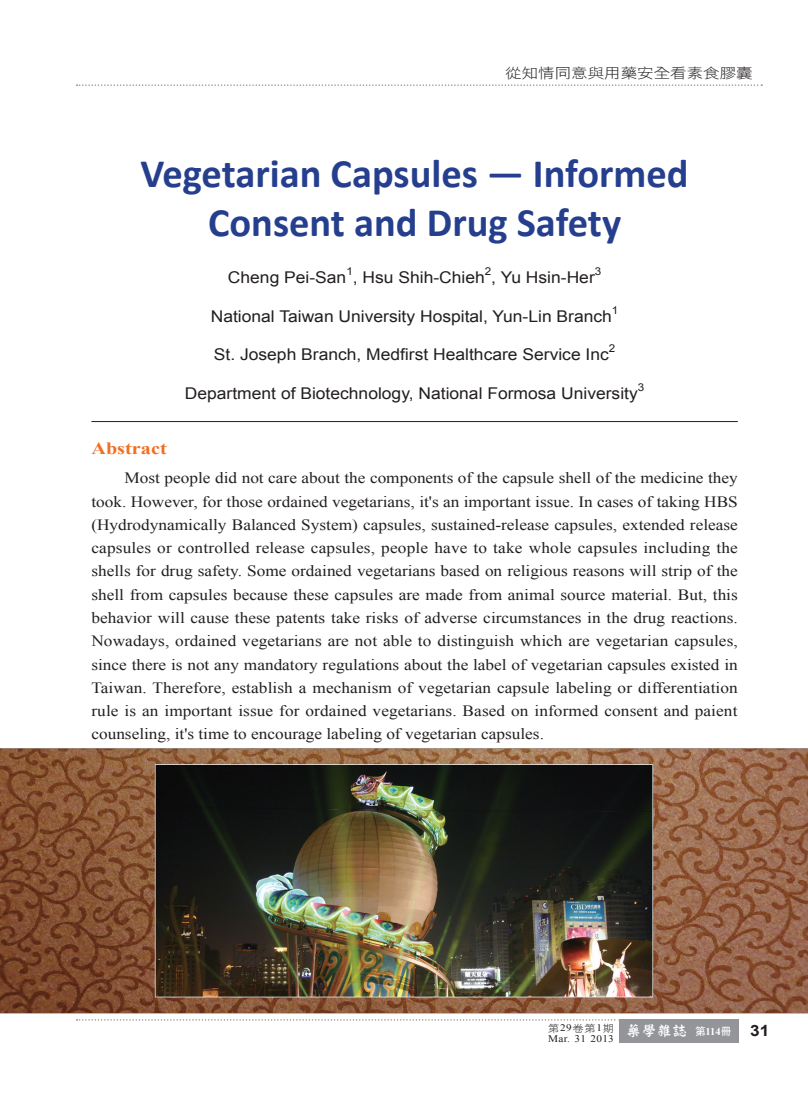
<style>
.page{position:relative;width:808px;height:1106px;background:#fff}
.page>*{position:absolute;margin:0;border:0;box-sizing:border-box;transform-origin:0 0}
._01-文標-英文{font:700 40.5px/48.6px "Calibri";color:#253f8e;text-align:center}
._03-大標壹{font:700 17.25px "Times New Roman";color:#f36e21;scale:1.18 1}
._02-作者-英文{font:16.2px "Arial";color:#231f20;scale:1.08 1}
.一般內文{font:15.75px/23.2px "Times New Roman";color:#231f20;text-align:justify;scale:1.1 1}
.t1{font:14.1px "DF Hei Std W3";color:#231f20;scale:1.18 1}
.t2{font:13.95px "Yankai EG Heavy Big 5";color:#fff}
._02-作者-英文-2{font:10.8px "Arial";color:#231f20;scale:1.08 1}
.t3{font:10.2px "Times New Roman";letter-spacing:.03em;color:#231f20;scale:1.11 1}
.t4{font:10.2px "DF Hei Std W3";color:#231f20;scale:1.11 1}
.s1{font-family:"Times New Roman";font-size:10.05px}
.s2{font-family:"DF Hei Std W7";font-size:10.5px}
.s3{font-family:"Times New Roman";font-weight:700;font-size:10.5px}
.s4{font-family:"Arial";font-weight:700;font-size:15.6px;color:#231f20}
</style>
<div class="page">
<svg style="left:77px;top:84px;width:685px;height:2px"></svg>
<svg style="left:77px;top:1019px;width:542px;height:1px"></svg>
<div style="left:619px;top:1019px;width:119px;height:23px;background:#939598"></div>
<hr style="left:91px;top:421px;width:647px;height:1px;background:#231f20">
<img style="left:0;top:748px;width:808px;height:266px">
<p class="t1" style="left:505px;top:65px;width:211px">從知情同意與用藥安全看素食膠囊</p>
<p class="_01-文標-英文" style="left:141px;top:149px;width:550px">Vegetarian Capsules — Informed<br>Consent and Drug Safety</p>
<p class="_02-作者-英文" style="left:228px;top:267px;width:341px">Cheng Pei-San , Hsu Shih-Chieh , Yu Hsin-Her</p>
<p class="_02-作者-英文-2" style="left:346px;top:264px;width:7px">1</p>
<p class="_02-作者-英文-2" style="left:485px;top:264px;width:7px">2</p>
<p class="_02-作者-英文-2" style="left:595px;top:264px;width:7px">3</p>
<p class="_02-作者-英文" style="left:211px;top:305px;width:373px">National Taiwan University Hospital, Yun-Lin Branch</p>
<p class="_02-作者-英文-2" style="left:612px;top:303px;width:7px">1</p>
<p class="_02-作者-英文" style="left:214px;top:344px;width:367px">St. Joseph Branch, Medfirst Healthcare Service Inc</p>
<p class="_02-作者-英文-2" style="left:609px;top:341px;width:7px">2</p>
<p class="_02-作者-英文" style="left:185px;top:382px;width:421px">Department of Biotechnology, National Formosa University</p>
<p class="_02-作者-英文-2" style="left:638px;top:380px;width:7px">3</p>
<p class="_03-大標壹" style="left:91px;top:436px;width:65px">Abstract</p>
<p class="一般內文" style="left:91px;top:466px;width:589px;text-indent:33px">Most people did not care about the components of the capsule shell of the medicine they took. However, for those ordained vegetarians, it's an important issue. In cases of taking HBS (Hydrodynamically Balanced System) capsules, sustained-release capsules, extended release capsules or controlled release capsules, people have to take whole capsules including the shells for drug safety. Some ordained vegetarians based on religious reasons will strip of the shell from capsules because these capsules are made from animal source material. But, this behavior will cause these patents take risks of adverse circumstances in the drug reactions.<br>Nowadays, ordained vegetarians are not able to distinguish which are vegetarian capsules, since there is not any mandatory regulations about the label of vegetarian capsules existed in Taiwan. Therefore, establish a mechanism of vegetarian capsule labeling or differentiation rule is an important issue for ordained vegetarians. Based on informed consent and paient counseling, it's time to encourage labeling of vegetarian capsules.</p>
<p class="t4" style="left:548px;top:1022px;width:61px">第<span class="s1">29</span>卷第<span class="s1">1</span>期</p>
<p class="t3" style="left:548px;top:1031px;width:61px">Mar. 31 2013</p>
<p class="t2" style="left:627px;top:1023px;width:144px">藥學雜誌 <span class="s2">第</span><span class="s3">114</span><span class="s2">冊</span> <span class="s4">31</span></p>
</div>
